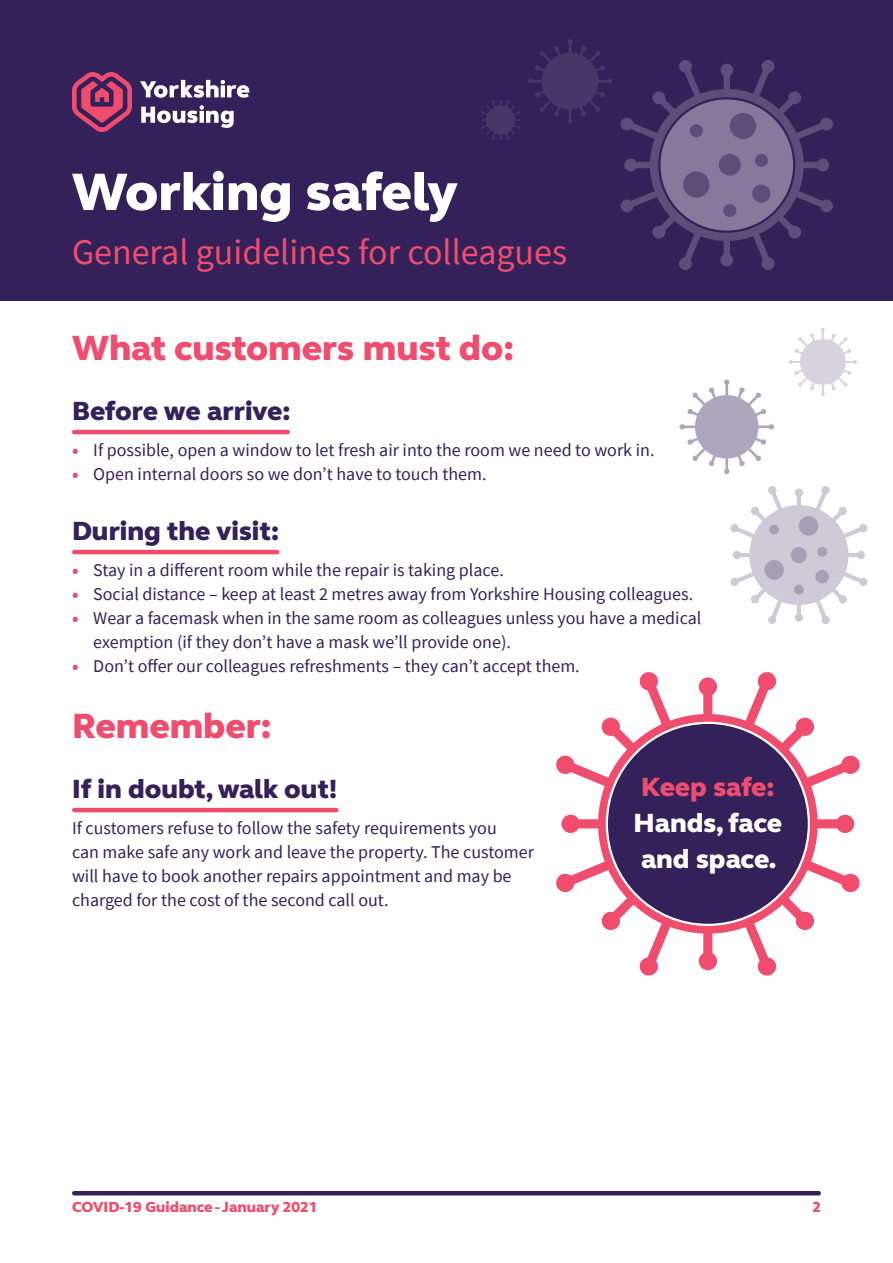
<style>
.page{position:relative;width:893px;height:1263px;background:#fff}
.page>*{position:absolute;margin:0;border:0;box-sizing:border-box;transform-origin:0 0}
.t1{font:800 54px "FS Elliot";color:#fff}
.t2{font:36px "Source Sans Pro";color:#f04d6e}
.t3{font:800 36px "FS Elliot";color:#f04d6e}
.t4{font:800 27px "FS Elliot";color:#34215a}
.t5{font:800 27px "FS Elliot";color:#fff}
.t6{font:800 27px "FS Elliot";letter-spacing:-.005em;color:#f04d6e}
.t7{font:18px/24px "Source Sans Pro";color:#34215a}
.t8{font:800 15px "FS Elliot";color:#f04d6e}
.s1{font-weight:900;color:#f04d6e}
</style>
<div class="page">
<div style="left:0;top:0;width:893px;height:300px;background:#34215a"></div>
<svg style="left:72px;top:72px;width:60px;height:60px"></svg>
<svg style="left:141px;top:105px;width:93px;height:23px"></svg>
<svg style="left:140px;top:80px;width:109px;height:18px"></svg>
<hr style="left:74px;top:1191px;width:745px;height:4px;background:#34215a">
<hr style="left:74px;top:430px;width:214px;height:4px;background:#f04d6e">
<hr style="left:74px;top:550px;width:203px;height:4px;background:#f04d6e">
<hr style="left:74px;top:808px;width:262px;height:4px;background:#f04d6e">
<svg style="left:528px;top:39px;width:84px;height:84px"></svg>
<svg style="left:481px;top:100px;width:40px;height:40px"></svg>
<svg style="left:620px;top:60px;width:213px;height:210px"></svg>
<div style="left:659px;top:98px;width:135px;height:134px;background:#857a9c;border-radius:50%"></div>
<div style="left:683px;top:171px;width:26px;height:27px;background:#5c4e7a;border-radius:50%"></div>
<div style="left:730px;top:113px;width:26px;height:26px;background:#5c4e7a;border-radius:50%"></div>
<div style="left:719px;top:154px;width:22px;height:22px;background:#5c4e7a;border-radius:50%"></div>
<div style="left:752px;top:185px;width:18px;height:18px;background:#5c4e7a;border-radius:50%"></div>
<div style="left:723px;top:204px;width:13px;height:13px;background:#5c4e7a;border-radius:50%"></div>
<div style="left:690px;top:124px;width:13px;height:13px;background:#5c4e7a;border-radius:50%"></div>
<div style="left:755px;top:154px;width:13px;height:13px;background:#5c4e7a;border-radius:50%"></div>
<svg style="left:556px;top:672px;width:304px;height:304px"></svg>
<div style="left:607px;top:723px;width:202px;height:202px;background:#34215a;border-radius:50%"></div>
<svg style="left:789px;top:328px;width:68px;height:68px"></svg>
<svg style="left:730px;top:486px;width:138px;height:138px"></svg>
<div style="left:764px;top:560px;width:20px;height:20px;background:#a6a0b5;border-radius:50%"></div>
<div style="left:799px;top:516px;width:19px;height:20px;background:#a6a0b5;border-radius:50%"></div>
<div style="left:791px;top:547px;width:16px;height:16px;background:#a6a0b5;border-radius:50%"></div>
<div style="left:815px;top:570px;width:14px;height:13px;background:#a6a0b5;border-radius:50%"></div>
<div style="left:794px;top:585px;width:10px;height:9px;background:#a6a0b5;border-radius:50%"></div>
<div style="left:769px;top:525px;width:10px;height:9px;background:#a6a0b5;border-radius:50%"></div>
<svg style="left:817px;top:547px;width:10px;height:10px"></svg>
<svg style="left:679px;top:380px;width:95px;height:94px"></svg>
<p class="t1" style="left:72px;top:156px;width:387px">Working safely</p>
<p class="t2" style="left:72px;top:229px;width:497px">General guidelines for colleagues</p>
<p class="t3" style="left:72px;top:324px;width:444px">What customers must do:</p>
<p class="t4" style="left:72px;top:393px;width:220px">Before we arrive:</p>
<p class="t7" style="left:72px;top:438px;width:584px"><span class="s1">•</span> If possible, open a window to let fresh air into the room we need to work in.</p>
<p class="t7" style="left:72px;top:462px;width:416px"><span class="s1">•</span> Open internal doors so we don’t have to touch them.</p>
<p class="t4" style="left:72px;top:513px;width:209px">During the visit:</p>
<p class="t7" style="left:72px;top:558px;width:433px"><span class="s1">•</span> Stay in a different room while the repair is taking place.</p>
<p class="t7" style="left:72px;top:582px;width:623px"><span class="s1">•</span> Social distance – keep at least 2 metres away from Yorkshire Housing colleagues.</p>
<p class="t7" style="left:93px;top:606px;width:610px;text-indent:-21px"><span class="s1">•</span> Wear a facemask when in the same room as colleagues unless you have a medical exemption (if they don’t have a mask we’ll provide one).</p>
<p class="t7" style="left:72px;top:654px;width:509px"><span class="s1">•</span> Don’t offer our colleagues refreshments – they can’t accept them.</p>
<p class="t3" style="left:72px;top:702px;width:201px">Remember:</p>
<p class="t4" style="left:72px;top:771px;width:267px">If in doubt, walk out!</p>
<p class="t7" style="left:72px;top:816px;width:426px">If customers refuse to follow the safety requirements you</p>
<p class="t7" style="left:72px;top:840px;width:464px">can make safe any work and leave the property. The customer</p>
<p class="t7" style="left:72px;top:864px;width:441px">will have to book another repairs appointment and may be</p>
<p class="t7" style="left:72px;top:888px;width:318px">charged for the cost of the second call out.</p>
<p class="t6" style="left:641px;top:769px;width:135px">Keep safe:</p>
<p class="t5" style="left:634px;top:805px;width:150px">Hands, face</p>
<p class="t5" style="left:641px;top:841px;width:137px">and space.</p>
<p class="t8" style="left:72px;top:1197px;width:247px">COVID-19 Guidance - January 2021</p>
<p class="t8" style="left:812px;top:1197px;width:10px">2</p>
</div>
